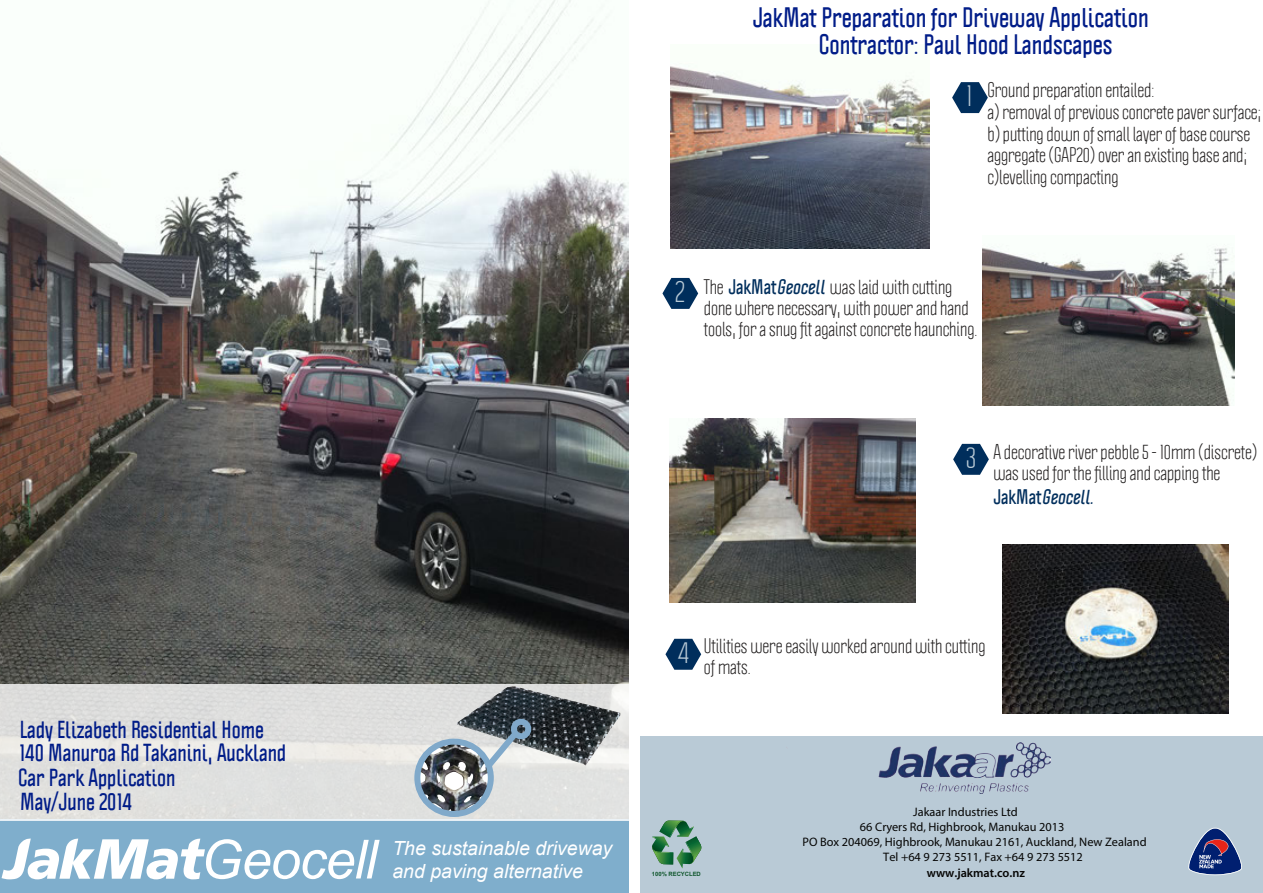
<style>
.page{position:relative;width:1263px;height:893px;background:#fff}
.page>*{position:absolute;margin:0;border:0;box-sizing:border-box;transform-origin:0 0}
.t1{font:italic 54px "Arial";letter-spacing:-.02em;color:#fff}
.t2{font:27px "Politica";color:#b9cad6}
.t3{font:700 24.75px "Politica";color:#001c88}
.t4{font:700 21.6px/24.5px "Politica";color:#001c88}
.t5{font:italic 19.5px/23.4px "Arial";color:#fff}
.t6{font:18.6px/21.6px "Politica";color:#211e1e}
.t7{font:italic 700 18.6px "Politica";color:#002e5c}
.t8{font:12.3px "Myriad Pro";color:#050504}
.t9{font:600 12.3px "Myriad Pro";color:#050504}
.t10{font:700 5.85px "Arial";color:#0f562c}
.s1{font-weight:700;color:#002e5c}
.s2{font-weight:700;font-style:italic;color:#002e5c}
.s3{font-style:normal}
</style>
<div class="page">
<div style="left:640px;top:737px;width:623px;height:156px;background:#b9cad6"></div>
<img style="left:879px;top:742px;width:172px;height:51px">
<img style="left:0;top:0;width:629px;height:893px">
<img style="left:669px;top:418px;width:246px;height:184px">
<img style="left:671px;top:66px;width:258px;height:183px">
<div style="left:0;top:819px;width:628px;height:74px;background:#7faecc"></div>
<svg style="left:1188px;top:828px;width:54px;height:47px"></svg>
<svg style="left:652px;top:820px;width:50px;height:49px"></svg>
<svg style="left:2px;top:838px;width:203px;height:41px"></svg>
<svg style="left:0;top:684px;width:629px;height:136px;background:#e0e0df"></svg>
<img style="left:419px;top:740px;width:72px;height:72px">
<img style="left:457px;top:686px;width:163px;height:79px">
<div style="left:414px;top:739px;width:80px;height:78px;border:6px solid #80a9ca;border-radius:50%"></div>
<svg style="left:481px;top:713px;width:56px;height:60px;background:#929da4"></svg>
<svg style="left:662px;top:278px;width:36px;height:31px"></svg>
<svg style="left:665px;top:639px;width:36px;height:31px"></svg>
<svg style="left:953px;top:444px;width:36px;height:31px"></svg>
<svg style="left:952px;top:82px;width:36px;height:31px"></svg>
<img style="left:982px;top:244px;width:253px;height:162px">
<img style="left:1002px;top:545px;width:226px;height:168px">
<h3 class="t3" style="left:753px;top:1px;width:398px">JakMat Preparation for Driveway Application</h3>
<h3 class="t3" style="left:819px;top:28px;width:295px">Contractor: Paul Hood Landscapes</h3>
<h2 class="t2" style="left:966px;top:79px;width:7px">1</h2>
<p class="t6" style="left:987px;top:80px;width:275px">Ground preparation entailed:<br>a) removal of previous concrete paver surface; b) putting down of small layer of base course aggregate (GAP20) over an existing base and; c)levelling compacting</p>
<h2 class="t2" style="left:675px;top:274px;width:11px">2</h2>
<p class="t6" style="left:704px;top:276px;width:250px">The <span class="s1">JakMat</span><span class="s2">Geocell</span> was laid with cutting</p>
<p class="t6" style="left:704px;top:297px;width:275px">done where necessary, with power and hand tools, for a snug fit against concrete haunching.</p>
<h2 class="t2" style="left:966px;top:440px;width:12px">3</h2>
<p class="t6" style="left:993px;top:441px;width:265px">A decorative river pebble 5 - 10mm (discrete) was used for the filling and capping the</p>
<p class="t7" style="left:993px;top:484px;width:101px"><span class="s3">JakMat</span>Geocell.</p>
<p class="t4" style="left:18px;top:717px;width:270px">Lady Elizabeth Residential Home<br>140 Manuroa Rd Takanini, Auckland<br>Car Park Application</p>
<p class="t4" style="left:20px;top:789px;width:113px">May/June 2014</p>
<h1 class="t1" style="left:201px;top:825px;width:178px">Geocell</h1>
<p class="t5" style="left:392px;top:836px;width:221px">The sustainable driveway and paving alternative</p>
<h2 class="t2" style="left:678px;top:635px;width:13px">4</h2>
<p class="t6" style="left:704px;top:635px;width:283px">Utilities were easily worked around with cutting of mats.</p>
<p class="t10" style="left:652px;top:870px;width:50px">100% RECYCLED</p>
<p class="t8" style="left:913px;top:804px;width:106px">Jakaar Industries Ltd</p>
<p class="t8" style="left:860px;top:819px;width:206px">66 Cryers Rd, Highbrook, Manukau 2013</p>
<p class="t8" style="left:802px;top:834px;width:346px">PO Box 204069, Highbrook, Manukau 2161, Auckland, New Zealand</p>
<p class="t8" style="left:883px;top:849px;width:201px">Tel +64 9 273 5511, Fax +64 9 273 5512</p>
<p class="t9" style="left:927px;top:865px;width:100px">www.jakmat.co.nz</p>
</div>
